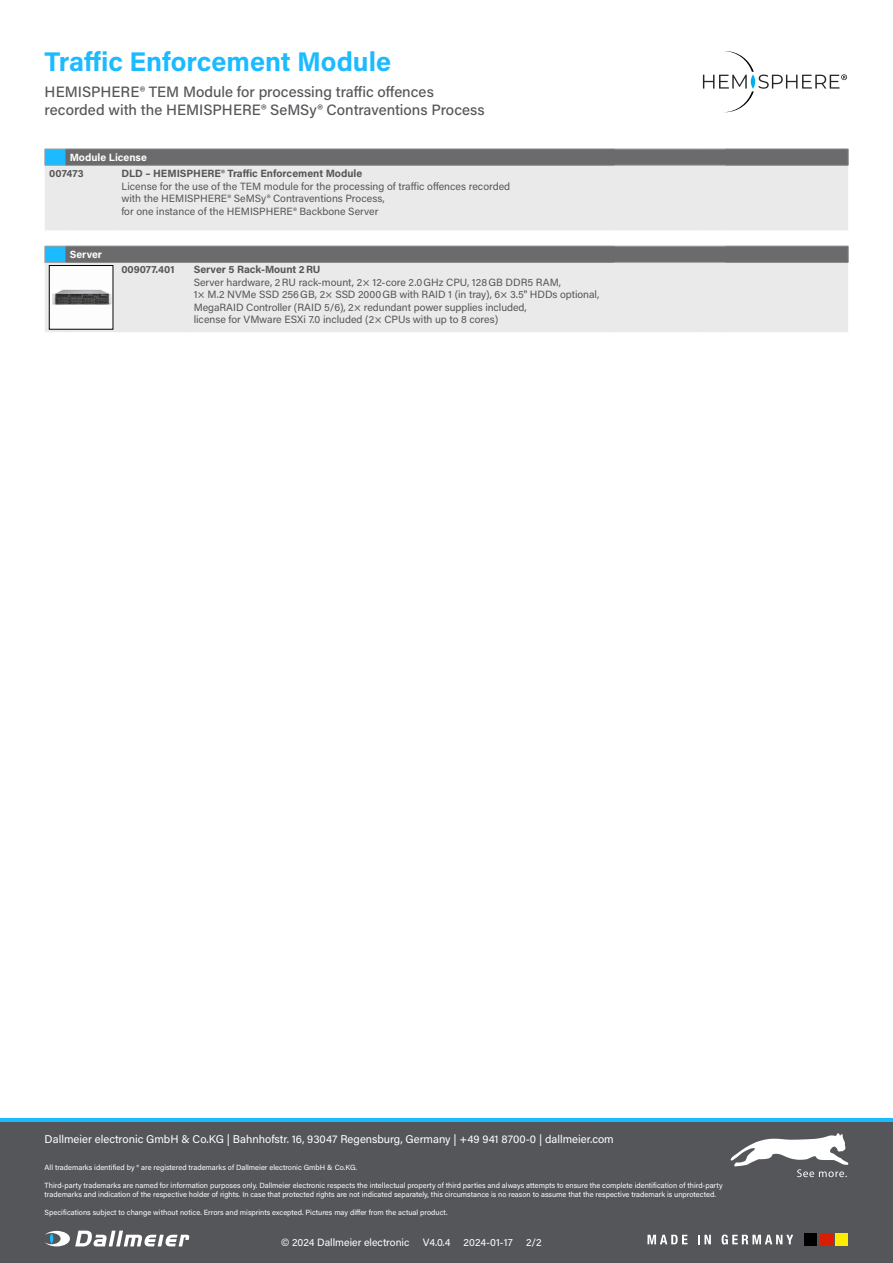
<style>
.page{position:relative;width:893px;height:1263px;background:#fff}
.page>*{position:absolute;margin:0;border:0;box-sizing:border-box;transform-origin:0 0}
.t1{font:700 27px "Acumin Pro";color:#1cbbff}
.t2{font:500 15px/18px "Acumin Pro";color:#55565a}
.t3{font:11.25px "Acumin Pro";color:#fff}
.t4{font:10.5px/12.6px "Acumin Pro";color:#565656}
.t5{font:700 10.5px "Acumin Pro";color:#565656}
.t6{font:10.5px "Acumin Pro";color:#fff}
.t7{font:700 10.5px "Acumin Pro";letter-spacing:.005em;color:#fff}
.t8{font:7.5px/9px "Acumin Pro";color:#fff}
</style>
<div class="page">
<svg style="left:0;top:1118px;width:893px;height:5px;background:#27a6de"></svg>
<div style="left:0;top:1123px;width:893px;height:140px;background:#55565a"></div>
<svg style="left:45px;top:1230px;width:144px;height:16px"></svg>
<svg style="left:730px;top:1133px;width:118px;height:44px"></svg>
<div style="left:804px;top:1233px;width:13px;height:13px;background:#000"></div>
<div style="left:820px;top:1233px;width:13px;height:13px;background:#d91e04"></div>
<div style="left:835px;top:1233px;width:13px;height:13px;background:#ffed00"></div>
<svg style="left:647px;top:1235px;width:40px;height:9px"></svg>
<svg style="left:698px;top:1235px;width:13px;height:9px"></svg>
<svg style="left:722px;top:1234px;width:71px;height:10px"></svg>
<svg style="left:703px;top:51px;width:144px;height:61px"></svg>
<div style="left:45px;top:166px;width:803px;height:64px;background:#eaeaea"></div>
<svg style="left:45px;top:149px;width:804px;height:17px;background:#6c7074"></svg>
<hr style="left:725px;top:165px;width:123px;height:1px;background:#808080">
<div style="left:45px;top:263px;width:803px;height:69px;background:#eaeaea"></div>
<svg style="left:45px;top:246px;width:804px;height:17px;background:#6c7074"></svg>
<hr style="left:725px;top:262px;width:123px;height:1px;background:#808080">
<img style="left:51px;top:267px;width:60px;height:60px">
<div style="left:49px;top:265px;width:64px;height:64px;border:1px solid #000"></div>
<h1 class="t1" style="left:45px;top:42px;width:348px">Traffic Enforcement Module</h1>
<h2 class="t2" style="left:45px;top:83px;width:441px">HEMISPHERE® TEM Module for processing traffic offences recorded with the HEMISPHERE® SeMSy® Contraventions Process</h2>
<h3 class="t7" style="left:70px;top:150px;width:79px">Module License</h3>
<h3 class="t5" style="left:49px;top:166px;width:36px">007473</h3>
<h3 class="t5" style="left:121px;top:166px;width:242px">DLD – HEMISPHERE® Traffic Enforcement Module</h3>
<h3 class="t4" style="left:121px;top:179px;width:390px">License for the use of the TEM module for the processing of traffic offences recorded with the HEMISPHERE® SeMSy® Contraventions Process,<br>for one instance of the HEMISPHERE® Backbone Server</h3>
<h3 class="t7" style="left:70px;top:247px;width:34px">Server</h3>
<h3 class="t5" style="left:121px;top:262px;width:55px">009077.401</h3>
<h3 class="t5" style="left:194px;top:262px;width:128px">Server 5 Rack-Mount 2RU</h3>
<p class="t4" style="left:194px;top:275px;width:407px">Server hardware, 2RU rack-mount, 2× 12-core 2.0GHz CPU, 128GB DDR5 RAM,<br>1× M.2 NVMe SSD 256GB, 2× SSD 2000GB with RAID 1 (in tray), 6× 3.5'' HDDs optional, MegaRAID Controller (RAID 5/6), 2× redundant power supplies included,<br>license for VMware ESXi 7.0 included (2× CPUs with up to 8 cores)</p>
<h3 class="t3" style="left:45px;top:1131px;width:571px">Dallmeier electronic GmbH &amp; Co.KG | Bahnhofstr. 16, 93047 Regensburg, Germany | +49 941 8700-0 | dallmeier.com</h3>
<p class="t8" style="left:45px;top:1162px;width:314px">All trademarks identified by ® are registered trademarks of Dallmeier electronic GmbH &amp; Co.KG.</p>
<p class="t8" style="left:45px;top:1180px;width:679px">Third-party trademarks are named for information purposes only. Dallmeier electronic respects the intellectual property of third parties and always attempts to ensure the complete identification of third-party trademarks and indication of the respective holder of rights. In case that protected rights are not indicated separately, this circumstance is no reason to assume that the respective trademark is unprotected.</p>
<p class="t8" style="left:45px;top:1207px;width:404px">Specifications subject to change without notice. Errors and misprints excepted. Pictures may differ from the actual product.</p>
<h3 class="t6" style="left:281px;top:1235px;width:130px">© 2024 Dallmeier electronic</h3>
<h3 class="t6" style="left:423px;top:1235px;width:29px">V4.0.4</h3>
<h3 class="t6" style="left:464px;top:1235px;width:51px">2024-01-17</h3>
<h3 class="t6" style="left:526px;top:1235px;width:17px">2/2</h3>
</div>
